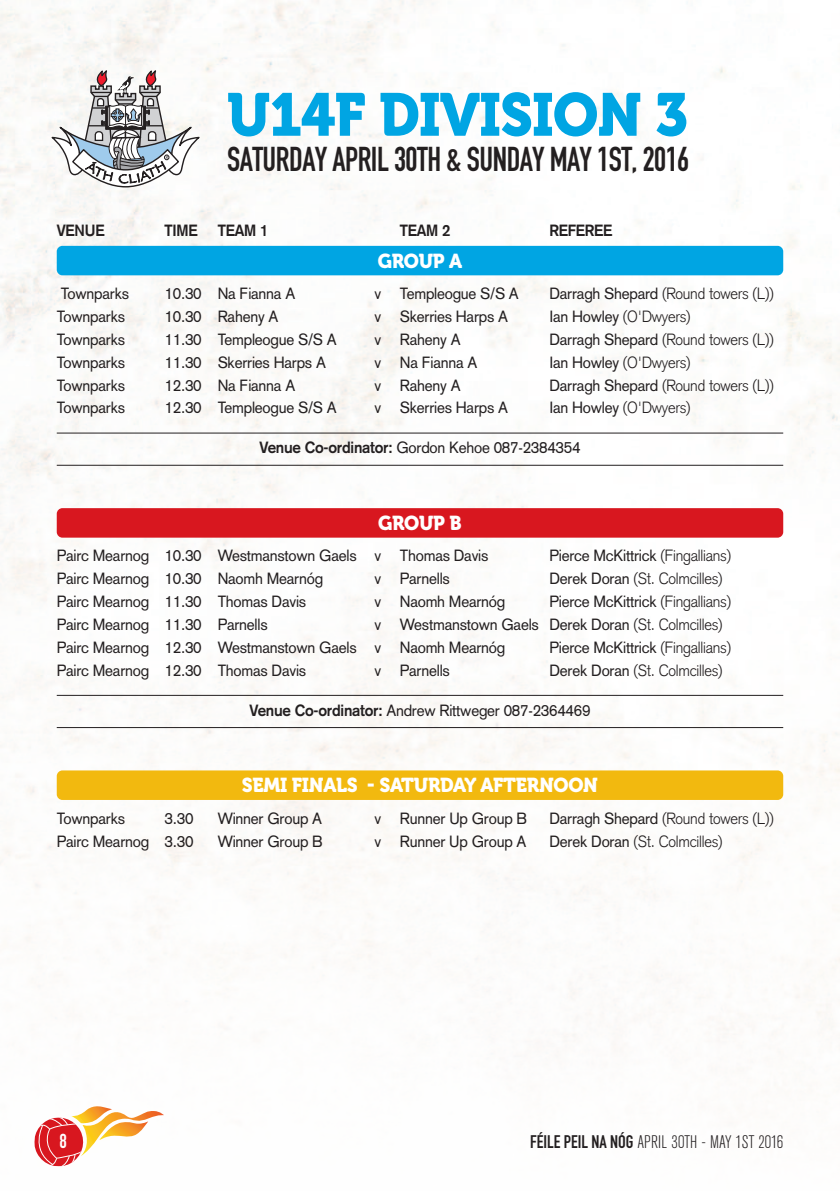
<style>
.page{position:relative;width:840px;height:1191px;background:#fff}
.page>*{position:absolute;margin:0;border:0;box-sizing:border-box;transform-origin:0 0}
.t1{font:60px "Museo 900";letter-spacing:-.015em;color:#00a5e3;scale:.95 1}
.t2{font:34px "Bern Sans CT";letter-spacing:-.015em;color:#231f20;scale:.95 1}
.t3{font:20px "Museo 900";letter-spacing:-.015em;color:#fff;scale:.95 1}
.t4{font:20px "Bern Sans CT";color:#fff}
.t5{font:300 condensed 18px "Akzidenz Grotesk BE";color:#231f20}
.t6{font:16px/22.8px "Akzidenz Grotesk";letter-spacing:-.015em;color:#231f20;scale:.95 1}
.t7{font:300 16px "Akzidenz Grotesk";letter-spacing:-.015em;color:#231f20;scale:.95 1}
.t8{font:700 16px "Akzidenz Grotesk";letter-spacing:-.015em;color:#231f20;scale:.95 1}
.s1{font-weight:400}
.s2{font-weight:700}
.s3{font-weight:300}
.s4{font-family:"Bern Sans CT";font-weight:400;font-stretch:normal}
</style>
<div class="page">
<div style="left:57px;top:246px;width:725px;height:29px;background:#00a5e3;border-radius:6px"></div>
<div style="left:57px;top:508px;width:725px;height:29px;background:#d8171f;border-radius:6px"></div>
<div style="left:57px;top:770px;width:725px;height:30px;background:#f2b90f;border-radius:6px"></div>
<hr style="left:57px;top:432px;width:725px;height:1px;background:#231f20">
<hr style="left:57px;top:465px;width:725px;height:1px;background:#231f20">
<hr style="left:57px;top:695px;width:725px;height:1px;background:#231f20">
<hr style="left:57px;top:727px;width:725px;height:1px;background:#231f20">
<svg style="left:51px;top:70px;width:148px;height:117px"></svg>
<svg style="left:34px;top:1106px;width:130px;height:61px"></svg>
<h1 class="t1" style="left:227px;top:93px;width:486px">U14F DIVISION 3</h1>
<h2 class="t2" style="left:227px;top:147px;width:488px">SATURDAY APRIL 30TH &amp; SUNDAY MAY 1ST, 2016</h2>
<p class="t8" style="left:57px;top:225px;width:52px">VENUE</p>
<p class="t8" style="left:164px;top:225px;width:111px">TIME TEAM 1</p>
<p class="t8" style="left:399px;top:225px;width:55px">TEAM 2</p>
<p class="t8" style="left:549px;top:225px;width:68px">REFEREE</p>
<p class="t3" style="left:377px;top:253px;width:90px">GROUP A</p>
<p class="t6" style="left:61px;top:284px;width:73px">Townparks</p>
<p class="t6" style="left:164px;top:284px;width:139px">10.30 Na Fianna A</p>
<p class="t6" style="left:374px;top:284px;width:153px">v Templeogue S/S A</p>
<p class="t7" style="left:549px;top:288px;width:237px"><span class="s1">Darragh Shepard</span> (Round towers (L))</p>
<p class="t6" style="left:57px;top:307px;width:73px">Townparks</p>
<p class="t6" style="left:164px;top:307px;width:121px">10.30 Raheny A</p>
<p class="t6" style="left:374px;top:307px;width:142px">v Skerries Harps A</p>
<p class="t7" style="left:549px;top:311px;width:150px"><span class="s1">Ian Howley</span> (O'Dwyers)</p>
<p class="t6" style="left:57px;top:329px;width:73px">Townparks</p>
<p class="t6" style="left:164px;top:329px;width:182px">11.30 Templeogue S/S A</p>
<p class="t6" style="left:374px;top:329px;width:92px">v Raheny A</p>
<p class="t7" style="left:549px;top:333px;width:237px"><span class="s1">Darragh Shepard</span> (Round towers (L))</p>
<p class="t6" style="left:57px;top:352px;width:73px">Townparks</p>
<p class="t6" style="left:164px;top:352px;width:171px">11.30 Skerries Harps A</p>
<p class="t6" style="left:374px;top:352px;width:110px">v Na Fianna A</p>
<p class="t7" style="left:549px;top:356px;width:150px"><span class="s1">Ian Howley</span> (O'Dwyers)</p>
<p class="t6" style="left:57px;top:375px;width:73px">Townparks</p>
<p class="t6" style="left:164px;top:375px;width:139px">12.30 Na Fianna A</p>
<p class="t6" style="left:374px;top:375px;width:92px">v Raheny A</p>
<p class="t7" style="left:549px;top:379px;width:237px"><span class="s1">Darragh Shepard</span> (Round towers (L))</p>
<p class="t6" style="left:57px;top:398px;width:73px">Townparks</p>
<p class="t6" style="left:164px;top:398px;width:182px">12.30 Templeogue S/S A</p>
<p class="t6" style="left:374px;top:398px;width:142px">v Skerries Harps A</p>
<p class="t7" style="left:549px;top:402px;width:150px"><span class="s1">Ian Howley</span> (O'Dwyers)</p>
<p class="t6" style="left:259px;top:438px;width:339px"><span class="s2">Venue Co-ordinator:</span> Gordon Kehoe 087-2384354</p>
<p class="t3" style="left:378px;top:516px;width:89px">GROUP B</p>
<p class="t6" style="left:57px;top:546px;width:455px">Pairc Mearnog 10.30 Westmanstown Gaels v Thomas Davis</p>
<p class="t6" style="left:549px;top:546px;width:193px">Pierce McKittrick <span class="s3">(Fingallians)</span></p>
<p class="t6" style="left:57px;top:569px;width:282px">Pairc Mearnog 10.30 Naomh Mearnóg</p>
<p class="t6" style="left:374px;top:569px;width:81px">v Parnells</p>
<p class="t7" style="left:549px;top:573px;width:184px"><span class="s1">Derek Doran</span> (St. Colmcilles)</p>
<p class="t6" style="left:57px;top:592px;width:264px">Pairc Mearnog 11.30 Thomas Davis</p>
<p class="t6" style="left:374px;top:592px;width:139px">v Naomh Mearnóg</p>
<p class="t6" style="left:549px;top:592px;width:193px">Pierce McKittrick <span class="s3">(Fingallians)</span></p>
<p class="t6" style="left:57px;top:614px;width:223px">Pairc Mearnog 11.30 Parnells</p>
<p class="t6" style="left:57px;top:614px;width:702px;text-indent:317px">v Westmanstown Gaels Derek Doran <span class="s3">(St. Colmcilles)<br></span>Pairc Mearnog 12.30 Westmanstown Gaels v Naomh Mearnóg</p>
<p class="t6" style="left:549px;top:637px;width:193px">Pierce McKittrick <span class="s3">(Fingallians)</span></p>
<p class="t6" style="left:57px;top:660px;width:264px">Pairc Mearnog 12.30 Thomas Davis</p>
<p class="t6" style="left:374px;top:660px;width:81px">v Parnells</p>
<p class="t7" style="left:549px;top:664px;width:184px"><span class="s1">Derek Doran</span> (St. Colmcilles)</p>
<p class="t6" style="left:249px;top:700px;width:360px"><span class="s2">Venue Co-ordinator:</span> Andrew Rittweger 087-2364469</p>
<p class="t3" style="left:242px;top:778px;width:376px">SEMI FINALS - SATURDAY AFTERNOON</p>
<p class="t6" style="left:57px;top:808px;width:73px">Townparks</p>
<p class="t6" style="left:164px;top:808px;width:32px">3.30</p>
<p class="t6" style="left:217px;top:808px;width:111px">Winner Group A</p>
<p class="t6" style="left:374px;top:808px;width:162px">v Runner Up Group B</p>
<p class="t7" style="left:549px;top:812px;width:237px"><span class="s1">Darragh Shepard</span> (Round towers (L))</p>
<p class="t6" style="left:57px;top:831px;width:145px">Pairc Mearnog 3.30</p>
<p class="t6" style="left:217px;top:831px;width:112px">Winner Group B</p>
<p class="t6" style="left:374px;top:831px;width:161px">v Runner Up Group A</p>
<p class="t7" style="left:549px;top:835px;width:184px"><span class="s1">Derek Doran</span> (St. Colmcilles)</p>
<p class="t4" style="left:60px;top:1133px;width:9px">8</p>
<p class="t5" style="left:529px;top:1135px;width:254px"><span class="s4">FÉILE PEIL NA NÓG</span> APRIL 30TH - MAY 1ST 2016</p>
</div>
